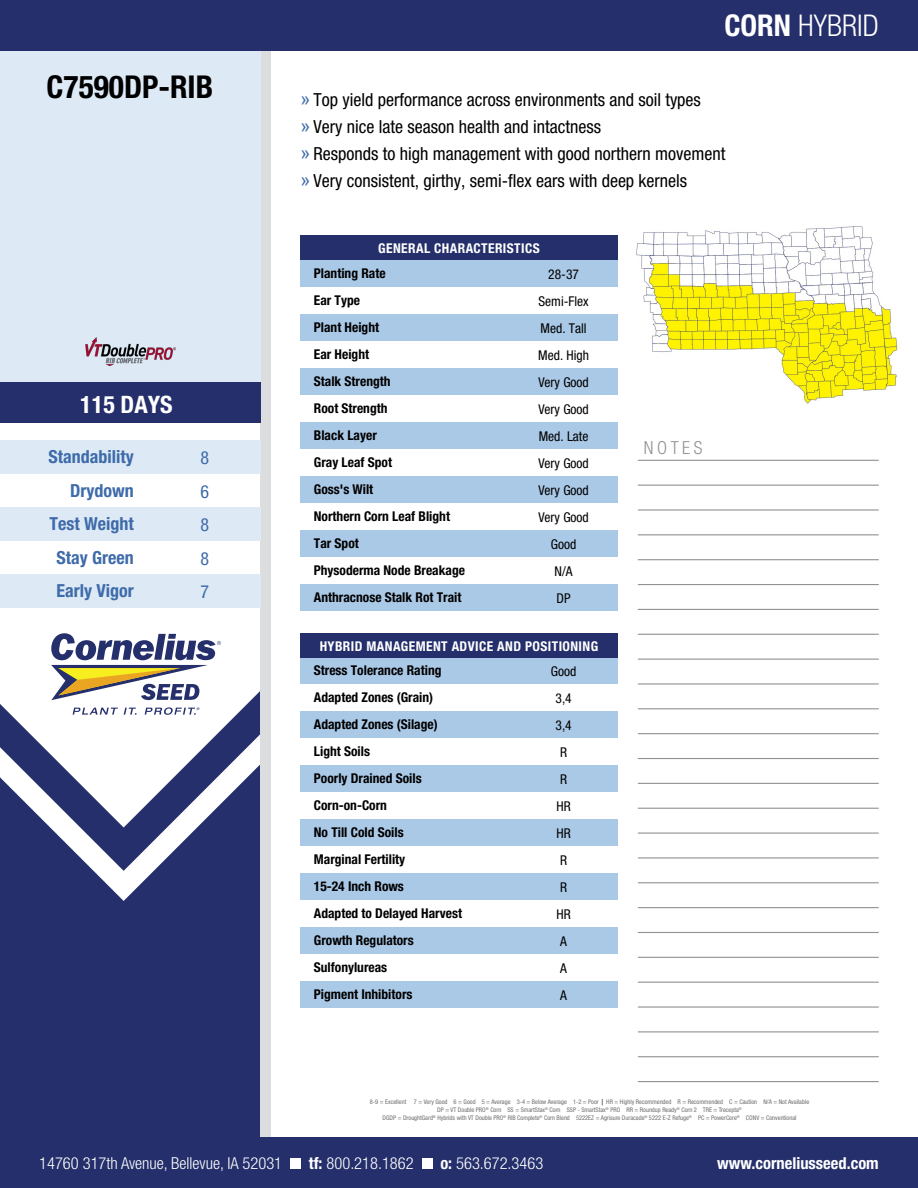
<style>
.page{position:relative;width:918px;height:1188px;background:#fff}
.page>*{position:absolute;margin:0;border:0;box-sizing:border-box;transform-origin:0 0}
.t1{font:700 condensed 31.5px "Helvetica Neue LT Std";color:#000}
.t2{font:300 condensed 30px "Helvetica Neue LT Std";color:#fff}
.t3{font:700 condensed 24px "Helvetica Neue LT Std";color:#fff}
.t4{font:condensed 18px/27px "Helvetica Neue LT Std";color:#000}
.t5{font:700 condensed 18px "Helvetica Neue LT Std";color:#3e6baa}
.t6{font:300 condensed 18px "Helvetica Neue LT Std";letter-spacing:.2em;color:#919295}
.t7{font:condensed 18px "Helvetica Neue LT Std";color:#3e6baa}
.t8{font:300 condensed 16.5px "Helvetica Neue LT Std";color:#fff}
.t9{font:700 condensed 16.5px "Helvetica Neue LT Std";color:#fff}
.t10{font:700 condensed 13.5px "Helvetica Neue LT Std";color:#000}
.t11{font:condensed 13.5px "Helvetica Neue LT Std";color:#000}
.t12{font:700 condensed 13.5px "Helvetica Neue LT Std";letter-spacing:.03em;color:#fff}
.t13{font:condensed 6.3px/7.6px "Helvetica Neue LT Std";color:#6d6e70;text-align:center}
.s1{font-weight:700}
.s2{font-family:"Arial";font-stretch:normal;color:#3e6baa}
.s3{font-weight:900;font-stretch:normal}
</style>
<div class="page">
<div style="left:0;top:871px;width:261px;height:266px;background:#242f6b"></div>
<svg style="left:0;top:691px;width:261px;height:180px;fill:#26316c"></svg>
<div style="left:261px;top:51px;width:10px;height:1137px;background:#dcdddf"></div>
<div style="left:0;top:382px;width:261px;height:41px;background:#242f6b"></div>
<div style="left:0;top:440px;width:261px;height:34px;background:#dde9f5"></div>
<div style="left:0;top:51px;width:261px;height:331px;background:#dde9f5"></div>
<div style="left:0;top:507px;width:261px;height:34px;background:#dde9f5"></div>
<div style="left:0;top:574px;width:261px;height:34px;background:#dde9f5"></div>
<div style="left:0;top:1137px;width:918px;height:51px;background:#242f6b"></div>
<svg style="left:51px;top:633px;width:170px;height:82px"></svg>
<div style="left:290px;top:1158px;width:11px;height:11px;background:#fff"></div>
<div style="left:422px;top:1158px;width:10px;height:11px;background:#fff"></div>
<div style="left:300px;top:633px;width:318px;height:26px;background:#242f6b"></div>
<div style="left:300px;top:235px;width:318px;height:26px;background:#242f6b"></div>
<hr style="left:638px;top:460px;width:241px;height:1px;background:#919295">
<hr style="left:638px;top:485px;width:241px;height:1px;background:#919295">
<hr style="left:638px;top:509px;width:241px;height:2px;background:#919295">
<hr style="left:638px;top:534px;width:241px;height:1px;background:#919295">
<hr style="left:638px;top:559px;width:241px;height:1px;background:#919295">
<hr style="left:638px;top:584px;width:241px;height:1px;background:#919295">
<hr style="left:638px;top:609px;width:241px;height:1px;background:#919295">
<hr style="left:638px;top:634px;width:241px;height:1px;background:#919295">
<hr style="left:638px;top:659px;width:241px;height:1px;background:#919295">
<hr style="left:638px;top:683px;width:241px;height:2px;background:#919295">
<hr style="left:638px;top:708px;width:241px;height:1px;background:#919295">
<hr style="left:638px;top:733px;width:241px;height:1px;background:#919295">
<hr style="left:638px;top:758px;width:241px;height:1px;background:#919295">
<hr style="left:638px;top:783px;width:241px;height:1px;background:#919295">
<hr style="left:638px;top:808px;width:241px;height:1px;background:#919295">
<hr style="left:638px;top:833px;width:241px;height:1px;background:#919295">
<hr style="left:638px;top:857px;width:241px;height:1px;background:#919295">
<hr style="left:638px;top:882px;width:241px;height:1px;background:#919295">
<hr style="left:638px;top:907px;width:241px;height:1px;background:#919295">
<hr style="left:638px;top:932px;width:241px;height:1px;background:#919295">
<hr style="left:638px;top:957px;width:241px;height:1px;background:#919295">
<hr style="left:638px;top:982px;width:241px;height:1px;background:#919295">
<hr style="left:638px;top:1006px;width:241px;height:2px;background:#919295">
<hr style="left:638px;top:1031px;width:241px;height:1px;background:#919295">
<hr style="left:638px;top:1056px;width:241px;height:1px;background:#919295">
<hr style="left:638px;top:1081px;width:241px;height:1px;background:#919295">
<div style="left:0;top:0;width:918px;height:51px;background:#242f6b"></div>
<img style="left:636px;top:226px;width:263px;height:178px">
<div style="left:300px;top:658px;width:318px;height:26px;background:#aac9e7"></div>
<div style="left:300px;top:711px;width:318px;height:27px;background:#aac9e7"></div>
<div style="left:300px;top:765px;width:318px;height:27px;background:#aac9e7"></div>
<div style="left:300px;top:819px;width:318px;height:27px;background:#aac9e7"></div>
<div style="left:300px;top:873px;width:318px;height:27px;background:#aac9e7"></div>
<div style="left:300px;top:927px;width:318px;height:27px;background:#aac9e7"></div>
<div style="left:300px;top:981px;width:318px;height:27px;background:#aac9e7"></div>
<img style="left:85px;top:338px;width:91px;height:28px">
<div style="left:300px;top:261px;width:318px;height:26px;background:#aac9e7"></div>
<div style="left:300px;top:314px;width:318px;height:27px;background:#aac9e7"></div>
<div style="left:300px;top:368px;width:318px;height:27px;background:#aac9e7"></div>
<div style="left:300px;top:422px;width:318px;height:27px;background:#aac9e7"></div>
<div style="left:300px;top:476px;width:318px;height:27px;background:#aac9e7"></div>
<div style="left:300px;top:530px;width:318px;height:27px;background:#aac9e7"></div>
<div style="left:300px;top:584px;width:318px;height:27px;background:#aac9e7"></div>
<p class="t1" style="left:47px;top:68px;width:168px">C7590DP-RIB</p>
<p class="t3" style="left:80px;top:390px;width:94px">115 DAYS</p>
<p class="t5" style="left:49px;top:446px;width:87px">Standability</p>
<p class="t7" style="left:200px;top:447px;width:10px">8</p>
<p class="t5" style="left:70px;top:480px;width:65px">Drydown</p>
<p class="t7" style="left:200px;top:481px;width:10px">6</p>
<p class="t5" style="left:50px;top:513px;width:86px">Test Weight</p>
<p class="t7" style="left:200px;top:514px;width:10px">8</p>
<p class="t5" style="left:57px;top:547px;width:79px">Stay Green</p>
<p class="t7" style="left:200px;top:548px;width:10px">8</p>
<p class="t5" style="left:57px;top:580px;width:79px">Early Vigor</p>
<p class="t7" style="left:200px;top:581px;width:10px">7</p>
<h2 class="t2" style="left:724px;top:8px;width:156px"><span class="s1">CORN</span> HYBRID</h2>
<p class="t4" style="left:300px;top:86px;width:426px"><span class="s2">»</span> Top yield performance across environments and soil types<br><span class="s2">»</span> Very nice late season health and intactness<br><span class="s2">»</span> Responds to high management with good northern movement <span class="s2">»</span> Very consistent, girthy, semi-flex ears with deep kernels</p>
<p class="t12" style="left:378px;top:240px;width:163px">GENERAL CHARACTERISTICS</p>
<p class="t10" style="left:314px;top:265px;width:73px">Planting Rate</p>
<p class="t11" style="left:548px;top:266px;width:32px">28-37</p>
<p class="t10" style="left:314px;top:292px;width:48px">Ear Type</p>
<p class="t11" style="left:539px;top:293px;width:52px">Semi-Flex</p>
<p class="t10" style="left:314px;top:319px;width:67px">Plant Height</p>
<p class="t11" style="left:541px;top:320px;width:47px">Med. Tall</p>
<p class="t10" style="left:314px;top:346px;width:57px">Ear Height</p>
<p class="t11" style="left:538px;top:347px;width:52px">Med. High</p>
<p class="t10" style="left:314px;top:373px;width:78px">Stalk Strength</p>
<p class="t11" style="left:538px;top:374px;width:52px">Very Good</p>
<p class="t10" style="left:314px;top:400px;width:75px">Root Strength</p>
<p class="t11" style="left:538px;top:401px;width:52px">Very Good</p>
<p class="t10" style="left:314px;top:427px;width:64px">Black Layer</p>
<p class="t11" style="left:539px;top:428px;width:51px">Med. Late</p>
<p class="t10" style="left:314px;top:454px;width:80px">Gray Leaf Spot</p>
<p class="t11" style="left:538px;top:455px;width:52px">Very Good</p>
<p class="t10" style="left:314px;top:481px;width:61px">Goss's Wilt</p>
<p class="t11" style="left:538px;top:482px;width:52px">Very Good</p>
<p class="t10" style="left:314px;top:508px;width:138px">Northern Corn Leaf Blight</p>
<p class="t11" style="left:538px;top:509px;width:52px">Very Good</p>
<p class="t10" style="left:314px;top:535px;width:46px">Tar Spot</p>
<p class="t11" style="left:551px;top:536px;width:27px">Good</p>
<p class="t10" style="left:314px;top:562px;width:153px">Physoderma Node Breakage</p>
<p class="t11" style="left:555px;top:563px;width:20px">N/A</p>
<p class="t10" style="left:314px;top:589px;width:149px">Anthracnose Stalk Rot Trait</p>
<p class="t11" style="left:557px;top:590px;width:15px">DP</p>
<p class="t12" style="left:320px;top:638px;width:280px">HYBRID MANAGEMENT ADVICE AND POSITIONING</p>
<p class="t10" style="left:314px;top:662px;width:129px">Stress Tolerance Rating</p>
<p class="t11" style="left:551px;top:663px;width:27px">Good</p>
<p class="t10" style="left:314px;top:689px;width:121px">Adapted Zones (Grain)</p>
<p class="t11" style="left:556px;top:690px;width:18px">3,4</p>
<p class="t10" style="left:314px;top:716px;width:125px">Adapted Zones (Silage)</p>
<p class="t11" style="left:556px;top:717px;width:18px">3,4</p>
<p class="t10" style="left:314px;top:743px;width:58px">Light Soils</p>
<p class="t11" style="left:560px;top:744px;width:9px">R</p>
<p class="t10" style="left:314px;top:770px;width:109px">Poorly Drained Soils</p>
<p class="t11" style="left:560px;top:771px;width:9px">R</p>
<p class="t10" style="left:314px;top:797px;width:75px">Corn-on-Corn</p>
<p class="t11" style="left:556px;top:798px;width:16px">HR</p>
<p class="t10" style="left:314px;top:824px;width:91px">No Till Cold Soils</p>
<p class="t11" style="left:556px;top:825px;width:16px">HR</p>
<p class="t10" style="left:314px;top:851px;width:93px">Marginal Fertility</p>
<p class="t11" style="left:560px;top:852px;width:9px">R</p>
<p class="t10" style="left:314px;top:878px;width:92px">15-24 Inch Rows</p>
<p class="t11" style="left:560px;top:879px;width:9px">R</p>
<p class="t10" style="left:314px;top:905px;width:150px">Adapted to Delayed Harvest</p>
<p class="t11" style="left:556px;top:906px;width:16px">HR</p>
<p class="t10" style="left:314px;top:932px;width:101px">Growth Regulators</p>
<p class="t11" style="left:560px;top:933px;width:8px">A</p>
<p class="t10" style="left:314px;top:959px;width:75px">Sulfonylureas</p>
<p class="t11" style="left:560px;top:960px;width:8px">A</p>
<p class="t10" style="left:314px;top:986px;width:100px">Pigment Inhibitors</p>
<p class="t11" style="left:560px;top:987px;width:8px">A</p>
<h3 class="t6" style="left:644px;top:438px;width:60px">NOTES</h3>
<p class="t13" style="left:370px;top:1098px;width:441px">8-9 = Excellent 7 = Very Good 6 = Good 5 = Average 3-4 = Below Average 1-2 = Poor <span class="s3">|</span> HR = Highly Recommended R = Recommended C = Caution N/A = Not Available<br>DP = VT Double PRO<sup>®</sup> Corn SS = SmartStax<sup>®</sup> Corn SSP - SmartStax<sup>®</sup> PRO RR = Roundup Ready<sup>®</sup> Corn 2 TRE = Trecepta<sup>®<br></sup>DGDP = DroughtGard<sup>®</sup> Hybrids with VT Double PRO<sup>®</sup> RIB Complete<sup>®</sup> Corn Blend 5222EZ = Agrisure Duracade<sup>®</sup> 5222 E-Z Refuge<sup>®</sup> PC = PowerCore<sup>®</sup> CONV = Conventional</p>
<p class="t8" style="left:39px;top:1153px;width:245px">14760 317th Avenue, Bellevue, IA 52031</p>
<p class="t8" style="left:309px;top:1153px;width:106px"><span class="s1">tf:</span> 800.218.1862</p>
<p class="t8" style="left:440px;top:1153px;width:104px"><span class="s1">o:</span> 563.672.3463</p>
<p class="t9" style="left:717px;top:1153px;width:163px">www.corneliusseed.com</p>
</div>
